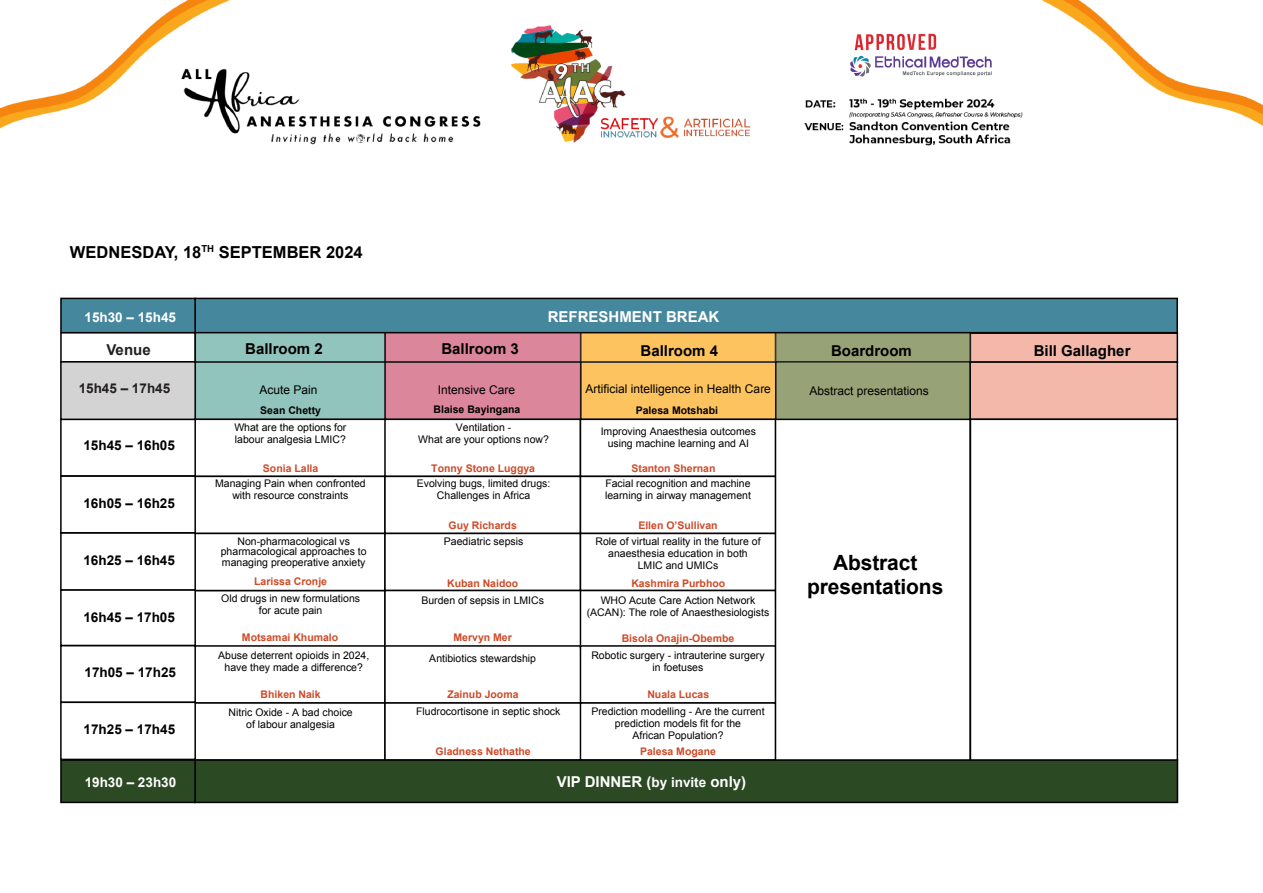
<style>
.page{position:relative;width:1263px;height:893px;background:#fff}
.page>*{position:absolute;margin:0;border:0;box-sizing:border-box;transform-origin:0 0}
.t1{font:700 21px/24px "Arial";letter-spacing:-.005em;color:#000;text-align:center}
.t2{font:700 16.5px "Arial";color:#000}
.t3{font:700 15px "Arial";color:#000}
.t4{font:700 15px "Arial";color:#fff}
.t5{font:700 15px "Arial";color:#231f20}
.t6{font:700 13.5px "Arial";color:#000}
.t7{font:700 13.5px "Arial";color:#fff}
.t8{font:700 13.5px "Arial";color:#231f20}
.t9{font:12px "Arial";color:#000}
.t10{font:10.5px/12px "Arial";color:#000;text-align:center}
.t11{font:700 10.5px "Arial";color:#cf4a27}
.t12{font:700 10.5px "Arial";color:#000}
.s1{font-size:13.5px}
</style>
<div class="page">
<div style="left:969px;top:361px;width:209px;height:59px;background:#f4b8ab"></div>
<div style="left:969px;top:332px;width:209px;height:31px;background:#f4b8ab;border:2px solid #000"></div>
<div style="left:581px;top:362px;width:195px;height:57px;background:#fcc35f"></div>
<div style="left:194px;top:331px;width:192px;height:32px;background:#91c4bc"></div>
<div style="left:385px;top:332px;width:196px;height:30px;background:#dc869c"></div>
<div style="left:581px;top:332px;width:195px;height:30px;background:#fcc35f"></div>
<div style="left:580px;top:331px;width:197px;height:32px;border:2px solid #231f20"></div>
<div style="left:775px;top:332px;width:195px;height:30px;background:#98a277"></div>
<div style="left:195px;top:362px;width:190px;height:57px;background:#91c4bc"></div>
<div style="left:195px;top:361px;width:191px;height:59px;border:2px solid #000"></div>
<div style="left:385px;top:362px;width:196px;height:57px;background:#dc869c"></div>
<div style="left:384px;top:361px;width:197px;height:59px;border:2px solid #000"></div>
<div style="left:194px;top:419px;width:193px;height:58px;border:2px solid #000"></div>
<div style="left:194px;top:476px;width:192px;height:58px;border:1px solid #000"></div>
<div style="left:194px;top:533px;width:192px;height:58px;border:1px solid #000"></div>
<div style="left:194px;top:645px;width:192px;height:59px;border:1px solid #000"></div>
<div style="left:194px;top:702px;width:192px;height:59px;border:1px solid #000"></div>
<div style="left:384px;top:419px;width:197px;height:58px;border:2px solid #000"></div>
<div style="left:384px;top:476px;width:197px;height:58px;border:2px solid #000"></div>
<div style="left:384px;top:533px;width:197px;height:58px;border:2px solid #000"></div>
<div style="left:384px;top:590px;width:198px;height:58px;border:2px solid #000"></div>
<div style="left:384px;top:645px;width:198px;height:59px;border:2px solid #000"></div>
<div style="left:384px;top:702px;width:198px;height:59px;border:2px solid #000"></div>
<div style="left:580px;top:419px;width:196px;height:58px;border:2px solid #000"></div>
<div style="left:580px;top:476px;width:196px;height:58px;border:2px solid #000"></div>
<div style="left:580px;top:533px;width:196px;height:58px;border:2px solid #000"></div>
<div style="left:580px;top:590px;width:196px;height:58px;border:2px solid #000"></div>
<div style="left:580px;top:645px;width:196px;height:59px;border:2px solid #000"></div>
<div style="left:580px;top:702px;width:196px;height:59px;border:2px solid #000"></div>
<div style="left:194px;top:298px;width:984px;height:35px;background:#45879d;border:2px solid #000"></div>
<div style="left:60px;top:298px;width:136px;height:35px;background:#45879d;border:2px solid #000"></div>
<div style="left:970px;top:419px;width:208px;height:342px;border:2px solid #000"></div>
<div style="left:194px;top:759px;width:984px;height:44px;background:#2b4923;border:2px solid #000"></div>
<div style="left:60px;top:759px;width:136px;height:44px;background:#2b4923;border:2px solid #000"></div>
<div style="left:60px;top:419px;width:136px;height:58px;border:2px solid #000"></div>
<div style="left:60px;top:475px;width:136px;height:59px;border:2px solid #000"></div>
<div style="left:60px;top:532px;width:136px;height:59px;border:2px solid #000"></div>
<div style="left:60px;top:589px;width:136px;height:57px;border:2px solid #000"></div>
<div style="left:60px;top:645px;width:136px;height:58px;border:2px solid #000"></div>
<div style="left:60px;top:702px;width:136px;height:58px;border:2px solid #000"></div>
<div style="left:61px;top:362px;width:134px;height:57px;background:#d3d3d3"></div>
<div style="left:60px;top:361px;width:136px;height:59px;border:2px solid #000"></div>
<div style="left:775px;top:361px;width:196px;height:59px;background:#98a277;border:2px solid #000"></div>
<img style="left:0;top:0;width:1263px;height:146px">
<h2 class="t2" style="left:70px;top:241px;width:294px">WEDNESDAY, 18<sup>TH</sup> SEPTEMBER 2024</h2>
<p class="t7" style="left:84px;top:308px;width:93px">15h30 – 15h45</p>
<h3 class="t4" style="left:548px;top:307px;width:173px">REFRESHMENT BREAK</h3>
<h3 class="t5" style="left:106px;top:340px;width:46px">Venue</h3>
<h3 class="t3" style="left:245px;top:339px;width:79px">Ballroom 2</h3>
<h3 class="t3" style="left:441px;top:339px;width:79px">Ballroom 3</h3>
<h3 class="t3" style="left:641px;top:341px;width:79px">Ballroom 4</h3>
<h3 class="t3" style="left:831px;top:341px;width:82px">Boardroom</h3>
<h3 class="t3" style="left:1034px;top:341px;width:98px">Bill Gallagher</h3>
<p class="t8" style="left:79px;top:379px;width:93px">15h45 – 17h45</p>
<p class="t9" style="left:809px;top:383px;width:121px">Abstract presentations</p>
<p class="t9" style="left:259px;top:382px;width:60px">Acute Pain</p>
<p class="t9" style="left:438px;top:382px;width:79px">Intensive Care</p>
<p class="t9" style="left:586px;top:381px;width:187px">Artificial intelligence in Health Care</p>
<p class="t6" style="left:83px;top:436px;width:93px">15h45 – 16h05</p>
<p class="t6" style="left:83px;top:495px;width:93px">16h05 – 16h25</p>
<p class="t6" style="left:83px;top:551px;width:93px">16h25 – 16h45</p>
<p class="t6" style="left:83px;top:608px;width:93px">16h45 – 17h05</p>
<p class="t6" style="left:84px;top:663px;width:93px">17h05 – 17h25</p>
<p class="t6" style="left:84px;top:720px;width:93px">17h25 – 17h45</p>
<p class="t12" style="left:260px;top:403px;width:62px">Sean Chetty</p>
<p class="t12" style="left:433px;top:403px;width:88px">Blaise Bayingana</p>
<p class="t12" style="left:636px;top:403px;width:84px">Palesa Motshabi</p>
<p class="t10" style="left:234px;top:422px;width:114px;text-align:left">What are the options for labour analgesia LMIC?</p>
<p class="t10" style="left:215px;top:478px;width:152px">Managing Pain when confronted with resource constraints</p>
<p class="t10" style="left:221px;top:536px;width:147px;line-height:10.5px">Non-pharmacological vs pharmacological approaches to managing preoperative anxiety</p>
<p class="t10" style="left:221px;top:593px;width:140px">Old drugs in new formulations for acute pain</p>
<p class="t10" style="left:218px;top:650px;width:153px">Abuse deterrent opioids in 2024, have they made a difference?</p>
<p class="t10" style="left:228px;top:706px;width:126px">Nitric Oxide - A bad choice of labour analgesia</p>
<p class="t10" style="left:418px;top:422px;width:132px">Ventilation -<br>What are your options now?</p>
<p class="t11" style="left:263px;top:461px;width:57px">Sonia Lalla</p>
<p class="t11" style="left:431px;top:461px;width:105px">Tonny Stone Luggya</p>
<p class="t10" style="left:417px;top:478px;width:135px">Evolving bugs, limited drugs:<br>Challenges in Africa</p>
<p class="t11" style="left:449px;top:518px;width:70px">Guy Richards</p>
<p class="t10" style="left:444px;top:535px;width:81px">Paediatric sepsis</p>
<p class="t11" style="left:254px;top:574px;width:74px">Larissa Cronje</p>
<p class="t11" style="left:447px;top:576px;width:73px">Kuban Naidoo</p>
<p class="t10" style="left:421px;top:595px;width:124px">Burden of sepsis in LMICs</p>
<p class="t11" style="left:242px;top:630px;width:98px">Motsamai Khumalo</p>
<p class="t11" style="left:453px;top:630px;width:60px">Mervyn Mer</p>
<p class="t10" style="left:429px;top:652px;width:108px">Antibiotics stewardship</p>
<p class="t11" style="left:261px;top:687px;width:62px">Bhiken Naik</p>
<p class="t11" style="left:447px;top:687px;width:73px">Zainub Jooma</p>
<p class="t10" style="left:416px;top:705px;width:146px">Fludrocortisone in septic shock</p>
<p class="t10" style="left:601px;top:425px;width:157px">Improving Anaesthesia outcomes using machine learning and AI</p>
<p class="t10" style="left:605px;top:478px;width:147px;text-align:left">Facial recognition and machine learning in airway management</p>
<p class="t10" style="left:595px;top:535px;width:167px">Role of virtual reality in the future of anaesthesia education in both<br>LMIC and UMICs</p>
<p class="t10" style="left:587px;top:595px;width:184px">WHO Acute Care Action Network (ACAN): The role of Anaesthesiologists</p>
<p class="t10" style="left:591px;top:650px;width:175px">Robotic surgery - intrauterine surgery in foetuses</p>
<p class="t10" style="left:591px;top:705px;width:175px">Prediction modelling - Are the current prediction models fit for the<br>African Population?</p>
<p class="t11" style="left:631px;top:461px;width:86px">Stanton Shernan</p>
<p class="t11" style="left:638px;top:518px;width:81px">Ellen O’Sullivan</p>
<p class="t11" style="left:631px;top:576px;width:95px">Kashmira Purbhoo</p>
<p class="t11" style="left:622px;top:632px;width:114px">Bisola Onajin-Obembe</p>
<p class="t11" style="left:647px;top:687px;width:63px">Nuala Lucas</p>
<p class="t11" style="left:436px;top:744px;width:97px">Gladness Nethathe</p>
<p class="t11" style="left:640px;top:744px;width:77px">Palesa Mogane</p>
<p class="t7" style="left:85px;top:773px;width:93px">19h30 – 23h30</p>
<h3 class="t4" style="left:557px;top:771px;width:191px">VIP DINNER (<span class="s1">by invite</span> only)</h3>
<h1 class="t1" style="left:807px;top:551px;width:138px">Abstract presentations</h1>
</div>
